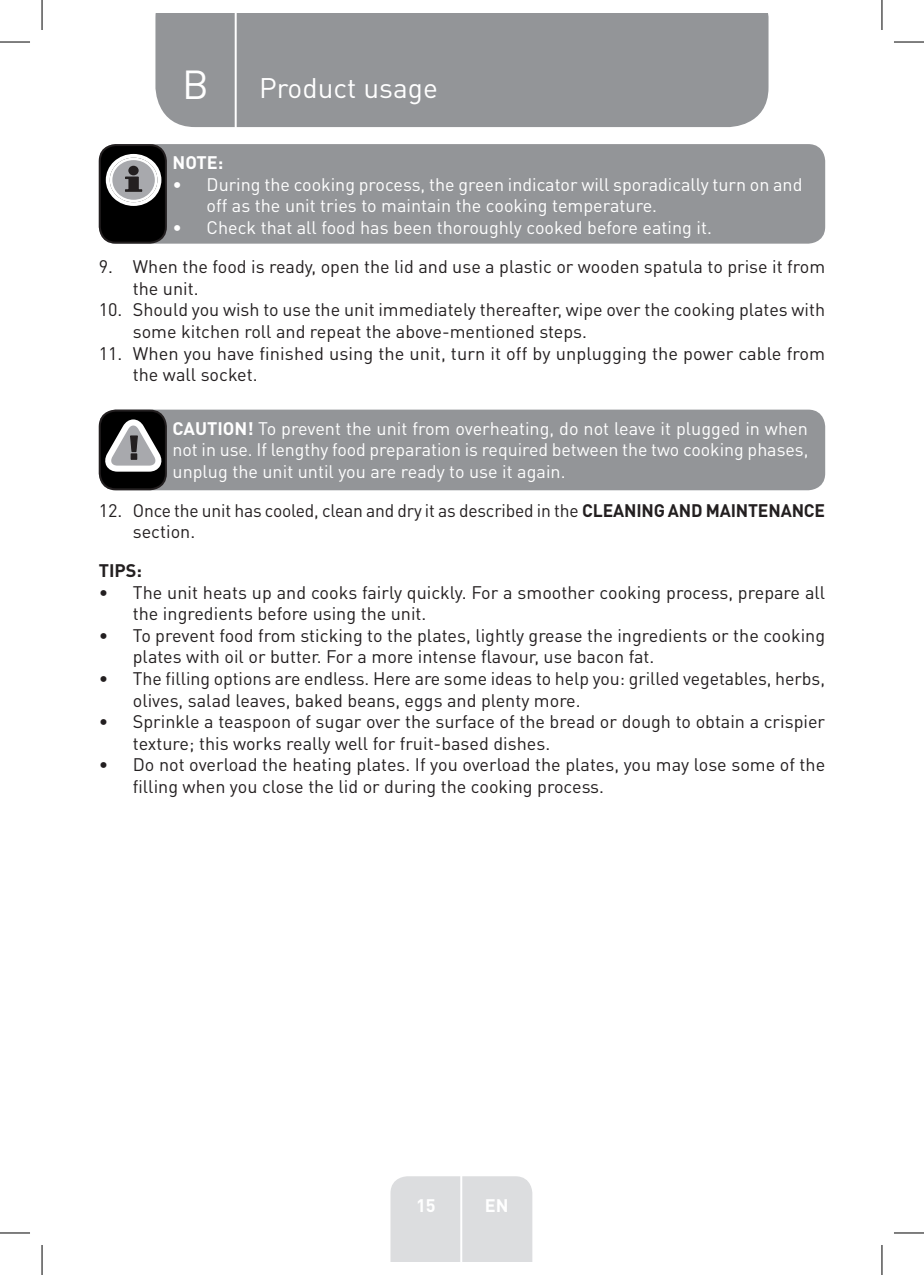
<style>
.page{position:relative;width:924px;height:1275px;background:#fff}
.page>*{position:absolute;margin:0;border:0;box-sizing:border-box;transform-origin:0 0}
.t1{font:40px "DIN Pro";color:#fff}
.TitreGauche__gabarit{font:28px "DIN Pro";color:#fff}
.t2{font:18px/21.6px "DIN Pro";color:#231f20}
.White_Text{font:18px/21.6px "DIN Pro";color:#fff}
.White_Text-2{font:700 18px "DIN Pro";color:#fff}
.Headline-02_SB{font:700 18px "DIN Pro";color:#231f20}
.s1{font-weight:700}
</style>
<div class="page">
<div style="left:155px;top:14px;width:613px;height:113px;background:#939598"></div>
<div style="left:390px;top:1176px;width:142px;height:85px;background:#dcdddf"></div>
<hr style="left:460px;top:1153px;width:2px;height:108px;background:#fff">
<hr style="left:234px;top:14px;width:2px;height:116px;background:#fff">
<div style="left:99px;top:144px;width:725px;height:100px;background:#939598;border-radius:17px"></div>
<div style="left:100px;top:145px;width:66px;height:98px;background:#000;border-radius:16px"></div>
<div style="left:99px;top:144px;width:68px;height:100px;border:2px solid #231f20;border-radius:16px"></div>
<svg style="left:106px;top:154px;width:55px;height:52px"></svg>
<div style="left:128px;top:166px;width:11px;height:9px;background:#231f20;border-radius:50%"></div>
<div style="left:99px;top:409px;width:725px;height:81px;background:#939598;border-radius:17px"></div>
<div style="left:100px;top:410px;width:66px;height:79px;background:#000;border-radius:16px"></div>
<div style="left:99px;top:409px;width:68px;height:81px;border:2px solid #231f20;border-radius:16px"></div>
<svg style="left:105px;top:419px;width:57px;height:52px"></svg>
<hr style="left:0;top:42px;width:30px;height:1px;background:#000">
<hr style="left:893px;top:42px;width:30px;height:1px;background:#000">
<hr style="left:0;top:1232px;width:30px;height:1px;background:#000">
<hr style="left:893px;top:1232px;width:30px;height:1px;background:#000">
<hr style="left:42px;top:0;width:1px;height:30px;background:#000">
<hr style="left:42px;top:1245px;width:1px;height:30px;background:#000">
<hr style="left:881px;top:0;width:1px;height:30px;background:#000">
<hr style="left:881px;top:1245px;width:1px;height:30px;background:#000">
<p class="t1" style="left:182px;top:57px;width:28px">B</p>
<p class="TitreGauche__gabarit" style="left:259px;top:69px;width:180px">Product usage</p>
<p class="White_Text-2" style="left:172px;top:150px;width:52px">NOTE:</p>
<p class="White_Text" style="left:206px;top:173px;width:597px;text-indent:-34px">• During the cooking process, the green indicator will sporadically turn on and off as the unit tries to maintain the cooking temperature.</p>
<p class="White_Text" style="left:172px;top:216px;width:540px">• Check that all food has been thoroughly cooked before eating it.</p>
<p class="t2" style="left:133px;top:255px;width:693px;text-indent:-34px">9. When the food is ready, open the lid and use a plastic or wooden spatula to prise it from the unit.</p>
<p class="t2" style="left:133px;top:298px;width:693px;text-indent:-34px">10. Should you wish to use the unit immediately thereafter, wipe over the cooking plates with some kitchen roll and repeat the above-mentioned steps.</p>
<p class="t2" style="left:133px;top:341px;width:693px;text-indent:-34px">11. When you have finished using the unit, turn it off by unplugging the power cable from the wall socket.</p>
<p class="White_Text" style="left:172px;top:417px;width:637px;text-align:justify"><span class="s1">CAUTION!</span> To prevent the unit from overheating, do not leave it plugged in when not in use. If lengthy food preparation is required between the two cooking phases, unplug the unit until you are ready to use it again.</p>
<p class="t2" style="left:133px;top:499px;width:693px;text-indent:-34px">12. Once the unit has cooled, clean and dry it as described in the <span class="s1">CLEANING AND MAINTENANCE </span>section.</p>
<p class="Headline-02_SB" style="left:99px;top:558px;width:45px">TIPS:</p>
<p class="t2" style="left:133px;top:580px;width:693px;text-indent:-34px">• The unit heats up and cooks fairly quickly. For a smoother cooking process, prepare all the ingredients before using the unit.</p>
<p class="t2" style="left:133px;top:624px;width:693px;text-indent:-34px">• To prevent food from sticking to the plates, lightly grease the ingredients or the cooking plates with oil or butter. For a more intense flavour, use bacon fat.</p>
<p class="t2" style="left:133px;top:667px;width:693px;text-indent:-34px">• The filling options are endless. Here are some ideas to help you: grilled vegetables, herbs, olives, salad leaves, baked beans, eggs and plenty more.</p>
<p class="t2" style="left:133px;top:710px;width:693px;text-indent:-34px">• Sprinkle a teaspoon of sugar over the surface of the bread or dough to obtain a crispier texture; this works really well for fruit-based dishes.</p>
<p class="t2" style="left:133px;top:753px;width:693px;text-indent:-34px">• Do not overload the heating plates. If you overload the plates, you may lose some of the filling when you close the lid or during the cooking process.</p>
<p class="White_Text-2" style="left:416px;top:1192px;width:21px">15</p>
<p class="White_Text-2" style="left:484px;top:1192px;width:25px">EN</p>
</div>
